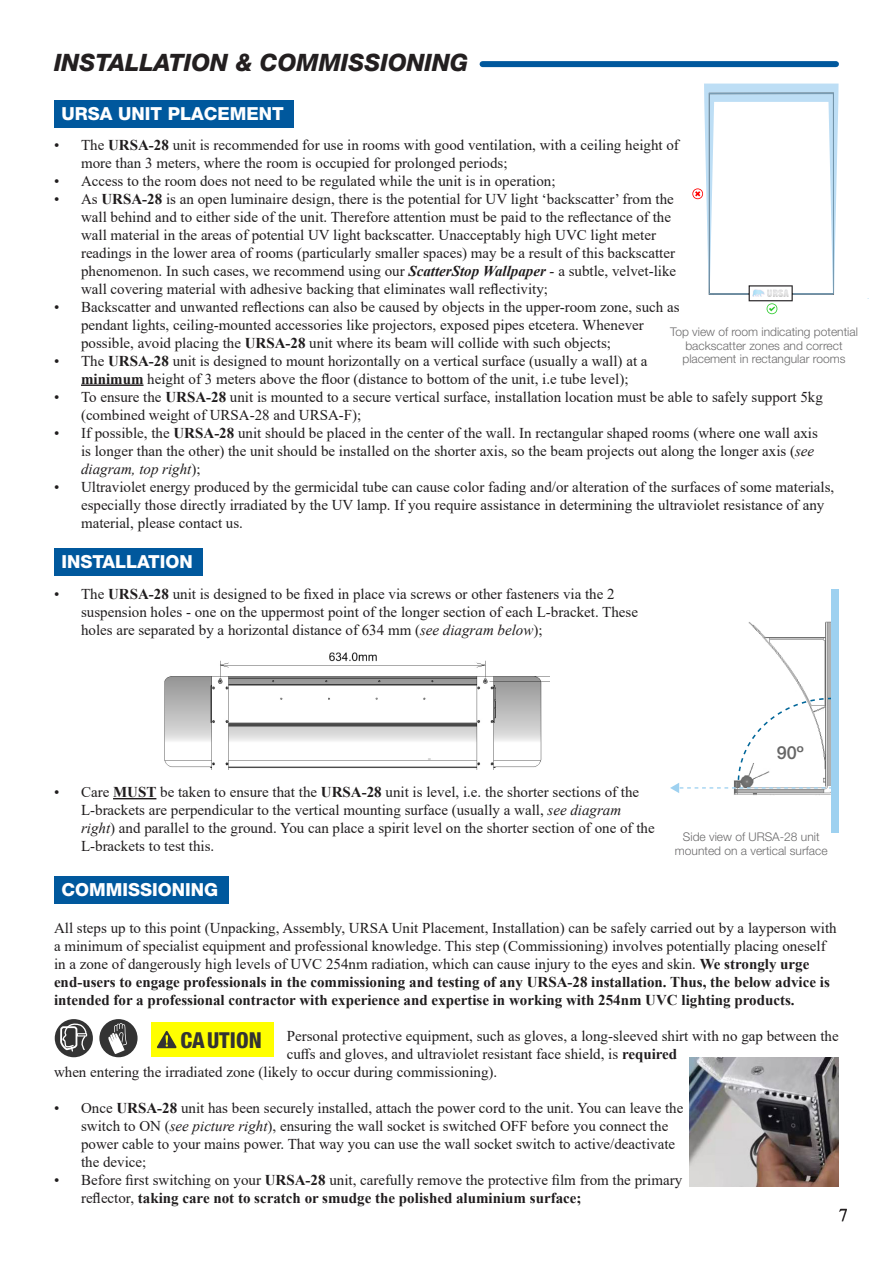
<style>
.page{position:relative;width:893px;height:1263px;background:#fff}
.page>*{position:absolute;margin:0;border:0;box-sizing:border-box;transform-origin:0 0}
.Section_Headers{font:italic 800 24px "Helvetica Neue LT Std";color:#231f20}
.t1{font:800 condensed 22.05px "Helvetica Neue LT Std";color:#333}
.Sub-section_headers{font:800 18px "Helvetica Neue LT Std";color:#fff}
.t2{font:500 18px "Helvetica Neue LT Std";color:#666}
.t3{font:18px "Times New Roman";color:#231f20}
.t4{font:15px/18px "Times New Roman";color:#201d1e}
.t5{font:300 12px/13.5px "Helvetica Neue LT Std";color:#6c6b6c;text-align:center}
.s1{font-weight:700}
.s2{font-weight:700;font-style:italic}
.s3{font-style:italic}
</style>
<div class="page">
<div style="left:483px;top:61px;width:353px;height:6px;background:#00589d"></div>
<div style="left:55px;top:100px;width:239px;height:27px;background:#00589d"></div>
<div style="left:55px;top:548px;width:148px;height:27px;background:#00589d"></div>
<div style="left:55px;top:876px;width:174px;height:28px;background:#00589d"></div>
<hr style="left:81px;top:384px;width:63px;height:2px;background:#201d1e">
<img style="left:734px;top:621px;width:97px;height:174px">
<svg style="left:670px;top:698px;width:161px;height:95px"></svg>
<div style="left:831px;top:589px;width:8px;height:244px;background:#9ed1f0"></div>
<svg style="left:692px;top:84px;width:146px;height:230px"></svg>
<img style="left:164px;top:652px;width:385px;height:118px">
<hr style="left:113px;top:798px;width:43px;height:1px;background:#201d1e">
<div style="left:55px;top:1019px;width:38px;height:38px;background:#333;border-radius:50%"></div>
<svg style="left:59px;top:1019px;width:28px;height:32px"></svg>
<div style="left:99px;top:1019px;width:39px;height:38px;background:#333;border-radius:50%"></div>
<svg style="left:108px;top:1023px;width:19px;height:31px"></svg>
<div style="left:151px;top:1022px;width:122px;height:35px;background:#ff0"></div>
<svg style="left:157px;top:1031px;width:20px;height:17px"></svg>
<img style="left:690px;top:1058px;width:148px;height:128px">
<p class="Section_Headers" style="left:54px;top:48px;width:416px">INSTALLATION &amp; COMMISSIONING</p>
<p class="Sub-section_headers" style="left:62px;top:102px;width:224px">URSA UNIT PLACEMENT</p>
<p class="t4" style="left:81px;top:135px;width:599px;text-indent:-27px">• The <span class="s1">URSA-28</span> unit is recommended for use in rooms with good ventilation, with a ceiling height of more than 3 meters, where the room is occupied for prolonged periods;</p>
<p class="t4" style="left:54px;top:171px;width:503px">• Access to the room does not need to be regulated while the unit is in operation;</p>
<p class="t4" style="left:81px;top:189px;width:597px;text-indent:-27px">• As <span class="s1">URSA-28</span> is an open luminaire design, there is the potential for UV light ‘backscatter’ from the wall behind and to either side of the unit. Therefore attention must be paid to the reflectance of the wall material in the areas of potential UV light backscatter. Unacceptably high UVC light meter readings in the lower area of rooms (particularly smaller spaces) may be a result of this backscatter phenomenon. In such cases, we recommend using our <span class="s2">ScatterStop Wallpaper</span> <span class="s3">-</span> a subtle, velvet-like wall covering material with adhesive backing that eliminates wall reflectivity;</p>
<p class="t4" style="left:81px;top:297px;width:600px;text-indent:-27px">• Backscatter and unwanted reflections can also be caused by objects in the upper-room zone, such as pendant lights, ceiling-mounted accessories like projectors, exposed pipes etcetera. Whenever possible, avoid placing the <span class="s1">URSA-28</span> unit where its beam will collide with such objects;</p>
<p class="t4" style="left:54px;top:351px;width:595px;text-align:center">• The <span class="s1">URSA-28</span> unit is designed to mount horizontally on a vertical surface (usually a wall) at a <span class="s1">minimum</span> height of 3 meters above the floor (distance to bottom of the unit, i.e tube level);</p>
<p class="t4" style="left:81px;top:387px;width:743px;text-indent:-27px">• To ensure the <span class="s1">URSA-28</span> unit is mounted to a secure vertical surface, installation location must be able to safely support 5kg (combined weight of URSA-28 and URSA-F);</p>
<p class="t4" style="left:81px;top:423px;width:738px;text-indent:-27px">• If possible, the <span class="s1">URSA-28</span> unit should be placed in the center of the wall. In rectangular shaped rooms (where one wall axis is longer than the other) the unit should be installed on the shorter axis, so the beam projects out along the longer axis (<span class="s3">see diagram, top right</span>);</p>
<p class="t4" style="left:81px;top:477px;width:755px;text-indent:-27px">• Ultraviolet energy produced by the germicidal tube can cause color fading and/or alteration of the surfaces of some materials, especially those directly irradiated by the UV lamp. If you require assistance in determining the ultraviolet resistance of any material, please contact us.</p>
<p class="t5" style="left:670px;top:325px;width:189px">Top view of room indicating potential backscatter zones and correct placement in rectangular rooms</p>
<p class="Sub-section_headers" style="left:62px;top:550px;width:133px">INSTALLATION</p>
<p class="t4" style="left:81px;top:584px;width:559px;text-indent:-27px">• The <span class="s1">URSA-28</span> unit is designed to be fixed in place via screws or other fasteners via the 2 suspension holes - one on the uppermost point of the longer section of each L-bracket. These holes are separated by a horizontal distance of 634 mm (<span class="s3">see diagram below</span>);</p>
<p class="t4" style="left:81px;top:782px;width:575px;text-indent:-27px">• Care <span class="s1">MUST</span> be taken to ensure that the <span class="s1">URSA-28</span> unit is level, i.e. the shorter sections of the L-brackets are perpendicular to the vertical mounting surface (usually a wall, <span class="s3">see diagram right</span>) and parallel to the ground. You can place a spirit level on the shorter section of one of the L-brackets to test this.</p>
<p class="Sub-section_headers" style="left:62px;top:879px;width:158px">COMMISSIONING</p>
<p class="t2" style="left:777px;top:742px;width:28px">90º</p>
<p class="t5" style="left:675px;top:830px;width:154px">Side view of URSA-28 unit mounted on a vertical surface</p>
<p class="t4" style="left:54px;top:919px;width:784px">All steps up to this point (Unpacking, Assembly, URSA Unit Placement, Installation) can be safely carried out by a layperson with a minimum of specialist equipment and professional knowledge. This step (Commissioning) involves potentially placing oneself in a zone of dangerously high levels of UVC 254nm radiation, which can cause injury to the eyes and skin. <span class="s1">We strongly urge end-users to engage professionals in the commissioning and testing of any URSA-28 installation. Thus, the below advice is intended for a professional contractor with experience and expertise in working with 254nm UVC lighting products.</span></p>
<p class="t4" style="left:287px;top:1027px;width:554px">Personal protective equipment, such as gloves, a long-sleeved shirt with no gap between the</p>
<p class="t4" style="left:287px;top:1045px;width:392px">cuffs and gloves, and ultraviolet resistant face shield, is <span class="s1">required</span></p>
<p class="t4" style="left:54px;top:1063px;width:445px">when entering the irradiated zone (likely to occur during commissioning).</p>
<p class="t4" style="left:81px;top:1099px;width:604px;text-indent:-27px">• Once <span class="s1">URSA-28</span> unit has been securely installed, attach the power cord to the unit. You can leave the switch to ON (<span class="s3">see picture right</span>), ensuring the wall socket is switched OFF before you connect the power cable to your mains power. That way you can use the wall socket switch to active/deactivate the device;</p>
<p class="t4" style="left:81px;top:1171px;width:603px;text-indent:-27px">• Before first switching on your <span class="s1">URSA-28</span> unit, carefully remove the protective film from the primary reflector, <span class="s1">taking care not to scratch or smudge the polished aluminium surface;</span></p>
<h2 class="t1" style="left:180px;top:1026px;width:83px">CAUTION</h2>
<p class="t3" style="left:839px;top:1203px;width:10px">7</p>
</div>
